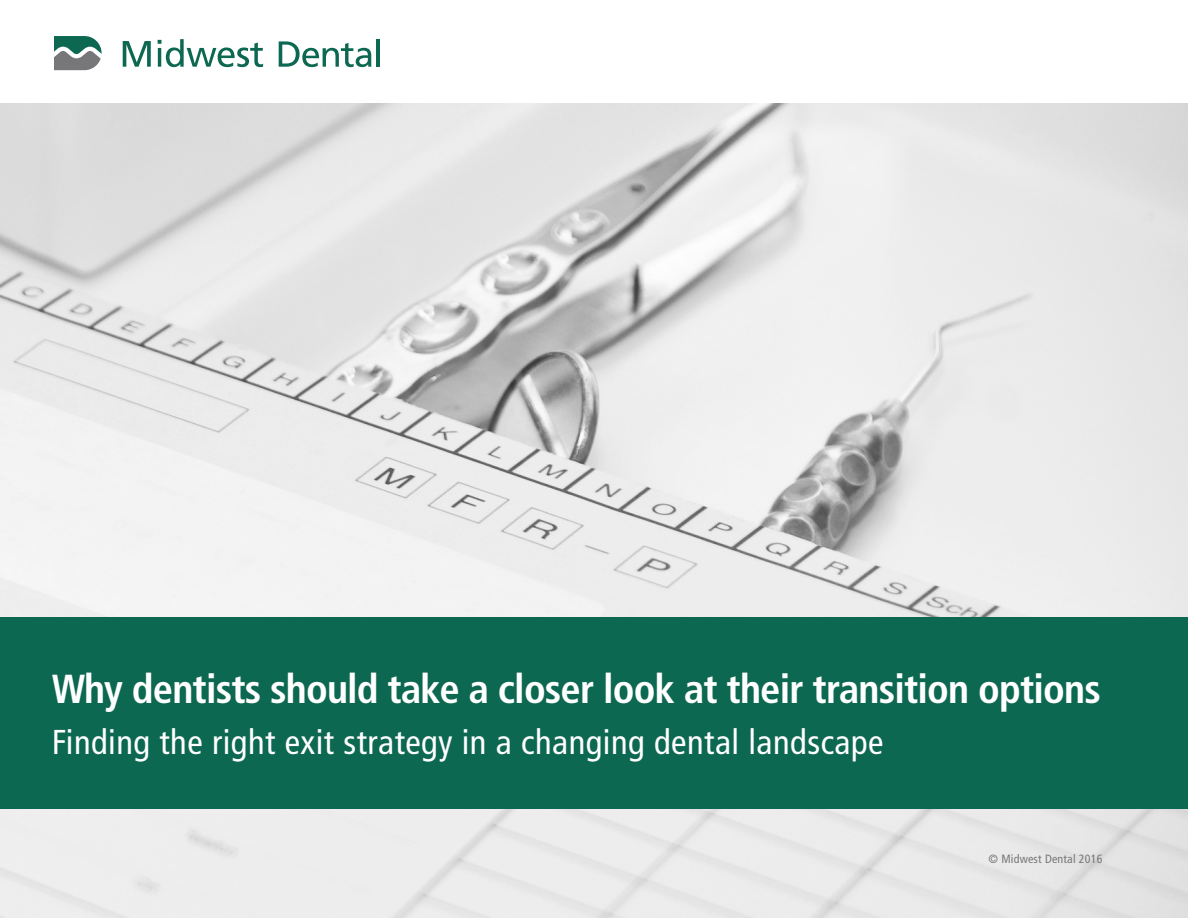
<style>
.page{position:relative;width:1188px;height:918px;background:#fff}
.page>*{position:absolute;margin:0;border:0;box-sizing:border-box;transform-origin:0 0}
.t1{font:700 condensed 40.5px "Frutiger LT Std";letter-spacing:-.02em;color:#fff}
.t2{font:condensed 34.5px "Frutiger LT Std";letter-spacing:.015em;color:#fff}
.t3{font:condensed 12px "Frutiger LT Std";letter-spacing:.015em;color:#777779}
</style>
<div class="page">
<img style="left:0;top:104px;width:1188px;height:814px">
<svg style="left:54px;top:36px;width:48px;height:34px"></svg>
<svg style="left:279px;top:41px;width:92px;height:26px"></svg>
<hr style="left:376px;top:40px;width:4px;height:27px;background:#0d6852">
<svg style="left:123px;top:41px;width:28px;height:26px"></svg>
<svg style="left:158px;top:39px;width:105px;height:28px"></svg>
<div style="left:0;top:617px;width:1188px;height:192px;background:#0d6852"></div>
<p class="t1" style="left:52px;top:664px;width:1050px">Why dentists should take a closer look at their transition options</p>
<p class="t2" style="left:52px;top:721px;width:833px">Finding the right exit strategy in a changing dental landscape</p>
<p class="t3" style="left:989px;top:851px;width:115px">© Midwest Dental 2016</p>
</div>
